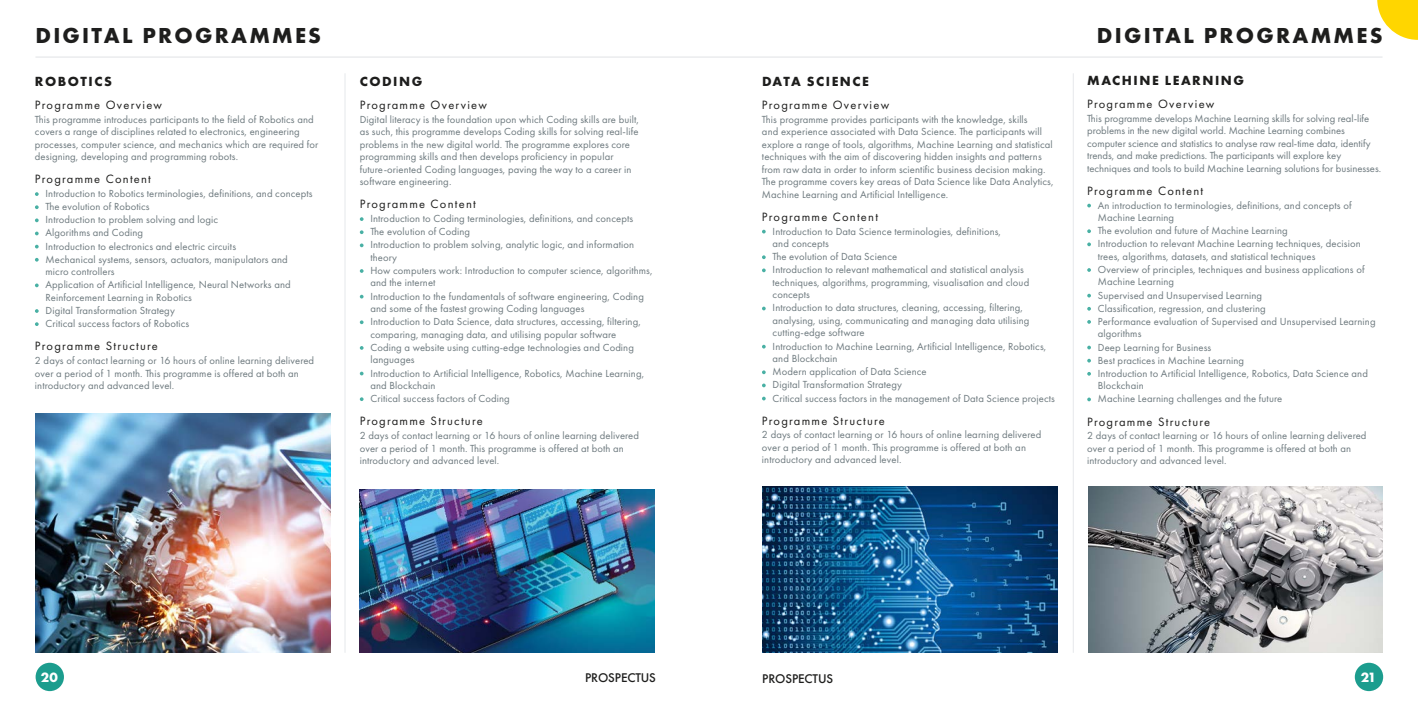
<style>
.page{position:relative;width:1418px;height:709px;background:#fff}
.page>*{position:absolute;margin:0;border:0;box-sizing:border-box;transform-origin:0 0}
.t1{font:700 22.5px "Futura PT";letter-spacing:.1em;color:#1e1e1d}
.t2{font:700 14px "Futura PT";color:#fff}
.t3{font:700 13.75px "Futura PT";letter-spacing:.11em;color:#1e1e1d}
.t4{font:500 13.12px "Futura PT";letter-spacing:-.01em;color:#1e1e1d}
.t5{font:12.5px "Futura PT";letter-spacing:.1em;color:#1e1e1d}
.t6{font:10.62px/12.9px "Futura PT";letter-spacing:.01em;color:#6d797e}
</style>
<div class="page">
<svg style="left:762px;top:255px;width:3px;height:4px"></svg>
<svg style="left:762px;top:370px;width:3px;height:4px"></svg>
<svg style="left:1087px;top:268px;width:3px;height:4px"></svg>
<img style="left:762px;top:486px;width:295px;height:167px">
<img style="left:1088px;top:486px;width:294px;height:167px">
<div style="left:36px;top:662px;width:28px;height:29px;background:#1c9d8e;border-radius:50%"></div>
<div style="left:1354px;top:662px;width:29px;height:29px;background:#1c9d8e;border-radius:50%"></div>
<svg style="left:1377px;top:0;width:40px;height:40px"></svg>
<hr style="left:35px;top:56px;width:1347px;height:2px;background:#e6e8eb">
<hr style="left:1072px;top:73px;width:1px;height:580px;background:#e6e8eb">
<svg style="left:35px;top:192px;width:4px;height:4px"></svg>
<svg style="left:35px;top:205px;width:4px;height:4px"></svg>
<svg style="left:35px;top:218px;width:4px;height:4px"></svg>
<svg style="left:35px;top:232px;width:4px;height:3px"></svg>
<svg style="left:35px;top:245px;width:4px;height:3px"></svg>
<svg style="left:35px;top:258px;width:4px;height:4px"></svg>
<svg style="left:35px;top:283px;width:4px;height:4px"></svg>
<svg style="left:35px;top:309px;width:4px;height:4px"></svg>
<svg style="left:35px;top:322px;width:4px;height:4px"></svg>
<svg style="left:360px;top:217px;width:3px;height:4px"></svg>
<svg style="left:360px;top:230px;width:3px;height:4px"></svg>
<svg style="left:360px;top:243px;width:3px;height:4px"></svg>
<svg style="left:360px;top:269px;width:3px;height:4px"></svg>
<svg style="left:360px;top:320px;width:3px;height:4px"></svg>
<svg style="left:360px;top:346px;width:3px;height:4px"></svg>
<svg style="left:360px;top:397px;width:3px;height:4px"></svg>
<img style="left:35px;top:413px;width:295px;height:240px">
<img style="left:359px;top:490px;width:295px;height:163px">
<hr style="left:345px;top:73px;width:1px;height:580px;background:#e6e8eb">
<h1 class="t1" style="left:35px;top:21px;width:287px">DIGITAL PROGRAMMES</h1>
<h1 class="t1" style="left:1096px;top:21px;width:287px">DIGITAL PROGRAMMES</h1>
<p class="t3" style="left:35px;top:72px;width:78px">ROBOTICS</p>
<p class="t5" style="left:35px;top:97px;width:129px">Programme Overview</p>
<p class="t6" style="left:35px;top:113px;width:285px;line-height:12.5px">This programme introduces participants to the field of Robotics and covers a range of disciplines related to electronics, engineering processes, computer science, and mechanics which are required for designing, developing and programming robots.</p>
<p class="t5" style="left:35px;top:172px;width:118px">Programme Content</p>
<p class="t6" style="left:46px;top:187px;width:268px">Introduction to Robotics terminologies, definitions, and concepts The evolution of Robotics<br>Introduction to problem solving and logic<br>Algorithms and Coding<br>Introduction to electronics and electric circuits<br>Mechanical systems, sensors, actuators, manipulators and micro controllers<br>Application of Artificial Intelligence, Neural Networks and Reinforcement Learning in Robotics<br>Digital Transformation Strategy<br>Critical success factors of Robotics</p>
<p class="t5" style="left:35px;top:339px;width:124px">Programme Structure</p>
<p class="t6" style="left:35px;top:354px;width:281px;line-height:12.5px">2 days of contact learning or 16 hours of online learning delivered over a period of 1 month. This programme is offered at both an introductory and advanced level.</p>
<p class="t3" style="left:1087px;top:71px;width:158px">MACHINE LEARNING</p>
<p class="t5" style="left:1087px;top:96px;width:129px">Programme Overview</p>
<p class="t6" style="left:1087px;top:112px;width:295px;line-height:12.5px">This programme develops Machine Learning skills for solving real-life problems in the new digital world. Machine Learning combines computer science and statistics to analyse raw real-time data, identify trends, and make predictions. The participants will explore key techniques and tools to build Machine Learning solutions for businesses.</p>
<p class="t5" style="left:1087px;top:183px;width:118px">Programme Content</p>
<p class="t6" style="left:1097px;top:198px;width:279px">An introduction to terminologies, definitions, and concepts of Machine Learning<br>The evolution and future of Machine Learning<br>Introduction to relevant Machine Learning techniques, decision trees, algorithms, datasets, and statistical techniques<br>Overview of principles, techniques and business applications of Machine Learning<br>Supervised and Unsupervised Learning<br>Classification, regression, and clustering<br>Performance evaluation of Supervised and Unsupervised Learning algorithms<br>Deep Learning for Business<br>Best practices in Machine Learning<br>Introduction to Artificial Intelligence, Robotics, Data Science and Blockchain<br>Machine Learning challenges and the future</p>
<p class="t5" style="left:1087px;top:414px;width:124px">Programme Structure</p>
<p class="t6" style="left:1087px;top:429px;width:281px;line-height:12.5px">2 days of contact learning or 16 hours of online learning delivered over a period of 1 month. This programme is offered at both an introductory and advanced level.</p>
<p class="t3" style="left:360px;top:72px;width:64px">CODING</p>
<p class="t5" style="left:360px;top:97px;width:129px">Programme Overview</p>
<p class="t6" style="left:360px;top:113px;width:280px;line-height:12.5px">Digital literacy is the foundation upon which Coding skills are built, as such, this programme develops Coding skills for solving real-life problems in the new digital world. The programme explores core programming skills and then develops proficiency in popular future-oriented Coding languages, paving the way to a career in software engineering.</p>
<p class="t5" style="left:360px;top:197px;width:118px">Programme Content</p>
<p class="t6" style="left:370px;top:212px;width:283px">Introduction to Coding terminologies, definitions, and concepts<br>The evolution of Coding<br>Introduction to problem solving, analytic logic, and information theory<br>How computers work: Introduction to computer science, algorithms, and the internet<br>Introduction to the fundamentals of software engineering, Coding and some of the fastest growing Coding languages<br>Introduction to Data Science, data structures, accessing, filtering, comparing, managing data, and utilising popular software<br>Coding a website using cutting-edge technologies and Coding languages<br>Introduction to Artificial Intelligence, Robotics, Machine Learning, and Blockchain<br>Critical success factors of Coding</p>
<p class="t5" style="left:360px;top:414px;width:124px">Programme Structure</p>
<p class="t6" style="left:360px;top:429px;width:281px;line-height:12.5px">2 days of contact learning or 16 hours of online learning delivered over a period of 1 month. This programme is offered at both an introductory and advanced level.</p>
<p class="t3" style="left:762px;top:72px;width:108px">DATA SCIENCE</p>
<p class="t5" style="left:762px;top:97px;width:129px">Programme Overview</p>
<p class="t6" style="left:762px;top:113px;width:293px;line-height:12.5px">This programme provides participants with the knowledge, skills<br>and experience associated with Data Science. The participants will explore a range of tools, algorithms, Machine Learning and statistical techniques with the aim of discovering hidden insights and patterns from raw data in order to inform scientific business decision making.<br>The programme covers key areas of Data Science like Data Analytics, Machine Learning and Artificial Intelligence.</p>
<p class="t5" style="left:762px;top:209px;width:118px">Programme Content</p>
<p class="t6" style="left:772px;top:224px;width:284px">Introduction to Data Science terminologies, definitions,<br>and concepts<br>The evolution of Data Science<br>Introduction to relevant mathematical and statistical analysis techniques, algorithms, programming, visualisation and cloud concepts<br>Introduction to data structures, cleaning, accessing, filtering, analysing, using, communicating and managing data utilising cutting-edge software<br>Introduction to Machine Learning, Artificial Intelligence, Robotics, and Blockchain<br>Modern application of Data Science<br>Digital Transformation Strategy<br>Critical success factors in the management of Data Science projects</p>
<p class="t5" style="left:762px;top:413px;width:124px">Programme Structure</p>
<p class="t6" style="left:762px;top:428px;width:281px;line-height:12.5px">2 days of contact learning or 16 hours of online learning delivered over a period of 1 month. This programme is offered at both an introductory and advanced level.</p>
<h2 class="t2" style="left:41px;top:668px;width:18px">20</h2>
<p class="t4" style="left:585px;top:670px;width:73px">PROSPECTUS</p>
<p class="t4" style="left:762px;top:670px;width:73px">PROSPECTUS</p>
<h2 class="t2" style="left:1360px;top:668px;width:17px">21</h2>
</div>
